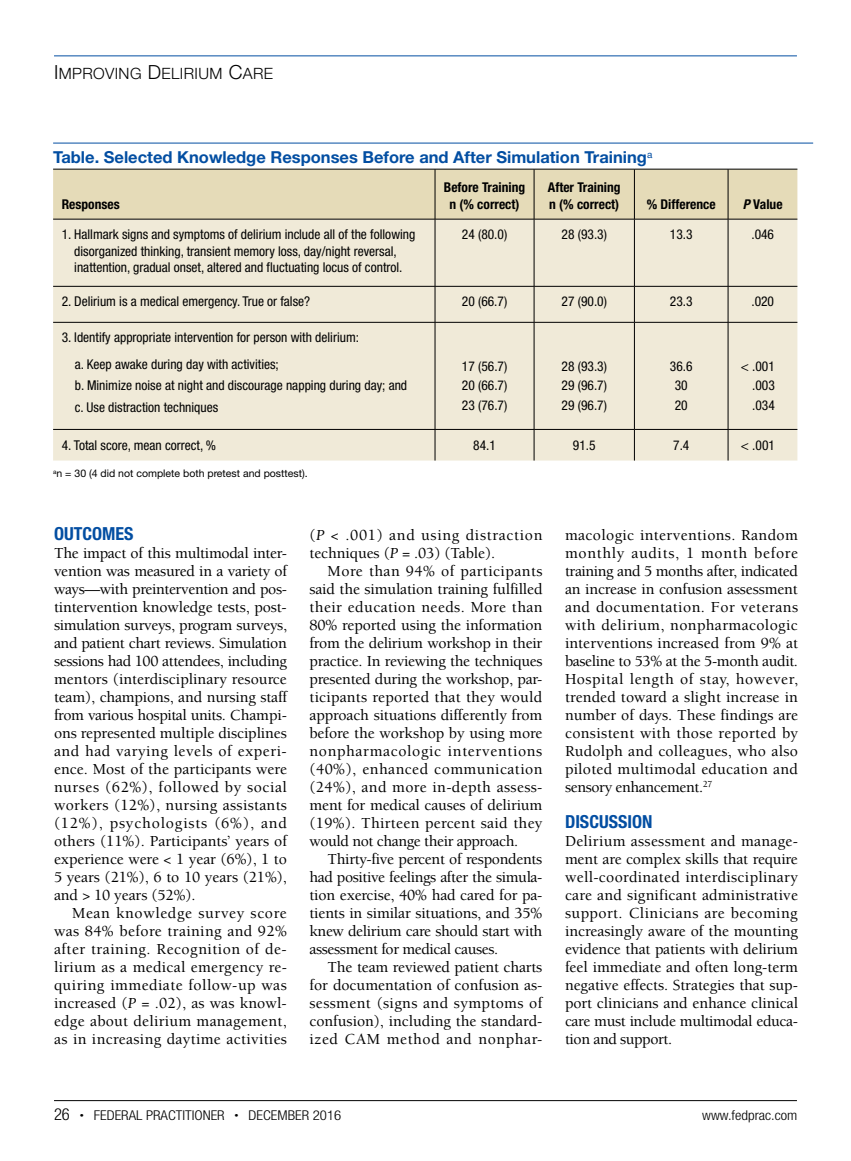
<style>
.page{position:relative;width:851px;height:1161px;background:#fff}
.page>*{position:absolute;margin:0;border:0;box-sizing:border-box;transform-origin:0 0}
.t1{font:700 condensed 18px "Helvetica Neue LT Std";color:#034ea2}
.t2{font:700 16.5px "Helvetica Neue LT Std";color:#034ea2}
.t3{font:500 15.75px/18px "Berkeley Std";letter-spacing:-.005em;color:#000;text-align:justify}
.t4{font:500 15.75px/18px "Berkeley Std";letter-spacing:.04em;color:#000}
.t5{font:15.6px "Helvetica Neue LT Std Lt SC800";letter-spacing:.025em;color:#000}
.t6{font:condensed 13.5px/19.5px "Helvetica Neue LT Std";color:#000;text-align:justify}
.t7{font:700 condensed 13.5px/16.5px "Helvetica Neue LT Std";color:#000;text-align:center}
.t8{font:300 condensed 13.5px "Helvetica Neue LT Std";color:#000;scale:1.1 1}
.t9{font:10.5px "Helvetica Neue LT Std";color:#000}
.s1{font-size:19.5px}
.s2{font-style:italic}
.s3{font-weight:400;font-style:italic}
.s4{font-size:16.5px}
.s5{font-size:7.5px}
</style>
<div class="page">
<hr style="left:54px;top:56px;width:742px;height:1px;background:#034ea2">
<hr style="left:54px;top:1100px;width:742px;height:1px;background:#000">
<hr style="left:53px;top:143px;width:760px;height:1px;background:#034ea2">
<div style="left:53px;top:170px;width:744px;height:49px;background:#e5dbb8"></div>
<div style="left:53px;top:220px;width:744px;height:241px;background:#f0ead8"></div>
<hr style="left:53px;top:169px;width:382px;height:1px;background:#000">
<hr style="left:634px;top:169px;width:94px;height:1px;background:#000">
<hr style="left:728px;top:169px;width:69px;height:1px;background:#000">
<hr style="left:727px;top:169px;width:1px;height:50px;background:#000">
<hr style="left:435px;top:169px;width:99px;height:1px;background:#000">
<hr style="left:435px;top:169px;width:1px;height:50px;background:#000">
<hr style="left:534px;top:169px;width:100px;height:1px;background:#000">
<hr style="left:534px;top:169px;width:1px;height:50px;background:#000">
<hr style="left:634px;top:169px;width:1px;height:50px;background:#000">
<hr style="left:53px;top:219px;width:382px;height:1px;background:#000">
<hr style="left:435px;top:219px;width:99px;height:1px;background:#000">
<hr style="left:435px;top:219px;width:1px;height:67px;background:#000">
<hr style="left:534px;top:219px;width:100px;height:1px;background:#000">
<hr style="left:534px;top:219px;width:1px;height:67px;background:#000">
<hr style="left:634px;top:219px;width:94px;height:1px;background:#000">
<hr style="left:634px;top:219px;width:1px;height:67px;background:#000">
<hr style="left:728px;top:219px;width:69px;height:1px;background:#000">
<hr style="left:727px;top:219px;width:1px;height:67px;background:#000">
<hr style="left:53px;top:286px;width:382px;height:1px;background:#000">
<hr style="left:435px;top:286px;width:99px;height:1px;background:#000">
<hr style="left:435px;top:287px;width:1px;height:35px;background:#000">
<hr style="left:534px;top:286px;width:100px;height:1px;background:#000">
<hr style="left:534px;top:287px;width:1px;height:35px;background:#000">
<hr style="left:634px;top:286px;width:94px;height:1px;background:#000">
<hr style="left:634px;top:287px;width:1px;height:35px;background:#000">
<hr style="left:728px;top:286px;width:69px;height:1px;background:#000">
<hr style="left:727px;top:287px;width:1px;height:35px;background:#000">
<hr style="left:53px;top:322px;width:382px;height:1px;background:#000">
<hr style="left:435px;top:322px;width:99px;height:1px;background:#000">
<hr style="left:435px;top:323px;width:1px;height:106px;background:#000">
<hr style="left:534px;top:322px;width:100px;height:1px;background:#000">
<hr style="left:534px;top:323px;width:1px;height:106px;background:#000">
<hr style="left:634px;top:322px;width:94px;height:1px;background:#000">
<hr style="left:634px;top:323px;width:1px;height:106px;background:#000">
<hr style="left:728px;top:322px;width:69px;height:1px;background:#000">
<hr style="left:727px;top:323px;width:1px;height:106px;background:#000">
<hr style="left:53px;top:429px;width:382px;height:1px;background:#000">
<hr style="left:435px;top:429px;width:99px;height:1px;background:#000">
<hr style="left:435px;top:430px;width:1px;height:31px;background:#000">
<hr style="left:534px;top:429px;width:100px;height:1px;background:#000">
<hr style="left:534px;top:430px;width:1px;height:31px;background:#000">
<hr style="left:634px;top:429px;width:94px;height:1px;background:#000">
<hr style="left:634px;top:430px;width:1px;height:31px;background:#000">
<hr style="left:728px;top:429px;width:69px;height:1px;background:#000">
<hr style="left:727px;top:430px;width:1px;height:31px;background:#000">
<p class="t5" style="left:54px;top:64px;width:221px"><span class="s1">I</span>MPROVING <span class="s1">D</span>ELIRIUM <span class="s1">C</span>ARE</p>
<p class="t2" style="left:53px;top:147px;width:600px">Table. Selected Knowledge Responses Before and After Simulation Training<sup>a</sup></p>
<p class="t7" style="left:62px;top:195px;width:59px">Responses</p>
<p class="t7" style="left:444px;top:179px;width:83px">Before Training n (% correct)</p>
<p class="t7" style="left:548px;top:179px;width:74px;text-align:left">After Training n (% correct)</p>
<p class="t7" style="left:646px;top:195px;width:70px">% Difference</p>
<p class="t7" style="left:742px;top:195px;width:41px"><span class="s2">P</span> Value</p>
<p class="t6" style="left:62px;top:226px;width:355px;line-height:16.5px;text-align:center">1. Hallmark signs and symptoms of delirium include all of the following disorganized thinking, transient memory loss, day/night reversal, inattention, gradual onset, altered and fluctuating locus of control.</p>
<p class="t6" style="left:462px;top:225px;width:47px">24 (80.0)</p>
<p class="t6" style="left:561px;top:225px;width:47px">28 (93.3)</p>
<p class="t6" style="left:670px;top:225px;width:24px">13.3</p>
<p class="t6" style="left:751px;top:225px;width:24px">.046</p>
<p class="t6" style="left:62px;top:292px;width:250px">2. Delirium is a medical emergency. True or false?</p>
<p class="t6" style="left:462px;top:292px;width:47px">20 (66.7)</p>
<p class="t6" style="left:561px;top:292px;width:47px">27 (90.0)</p>
<p class="t6" style="left:670px;top:292px;width:24px">23.3</p>
<p class="t6" style="left:751px;top:292px;width:24px">.020</p>
<p class="t6" style="left:75px;top:324px;width:286px;line-height:27px;text-indent:-13px">3. Identify appropriate intervention for person with delirium: a. Keep awake during day with activities;</p>
<p class="t6" style="left:75px;top:375px;width:334px;line-height:21px">b. Minimize noise at night and discourage napping during day; and c. Use distraction techniques</p>
<p class="t6" style="left:462px;top:356px;width:47px">17 (56.7)<br>20 (66.7)<br>23 (76.7)</p>
<p class="t6" style="left:561px;top:356px;width:47px">28 (93.3)<br>29 (96.7)<br>29 (96.7)</p>
<p class="t6" style="left:670px;top:356px;width:24px;text-align:center">36.6<br>30<br>20</p>
<p class="t6" style="left:752px;top:356px;width:24px;text-indent:-11px">&lt; .001 .003 .034</p>
<p class="t6" style="left:62px;top:435px;width:156px">4. Total score, mean correct, %</p>
<p class="t6" style="left:473px;top:435px;width:24px">84.1</p>
<p class="t6" style="left:573px;top:435px;width:24px">91.5</p>
<p class="t6" style="left:673px;top:435px;width:18px">7.4</p>
<p class="t6" style="left:741px;top:435px;width:36px">&lt; .001</p>
<p class="t9" style="left:53px;top:467px;width:256px"><sup>a</sup>n = 30 (4 did not complete both pretest and posttest).</p>
<p class="t1" style="left:54px;top:523px;width:81px">OUTCOMES</p>
<p class="t3" style="left:54px;top:544px;width:234px">The impact of this multimodal inter&shy;vention was measured in a variety of ways—with preintervention and pos&shy;tintervention knowledge tests, post&shy;simulation surveys, program surveys, and patient chart reviews. Simulation sessions had 100 attendees, including mentors (interdisciplinary resource team), champions, and nursing staff from various hospital units. Champi&shy;ons represented multiple disciplines and had varying levels of experi&shy;ence. Most of the participants were nurses (62%), followed by social workers (12%), nursing assistants (12%), psychologists (6%), and others (11%). Participants’ years of experience were &lt; 1 year (6%), 1 to 5 years (21%), 6 to 10 years (21%), and &gt; 10 years (52%).</p>
<p class="t3" style="left:54px;top:904px;width:234px;text-indent:18px">Mean knowledge survey score was 84% before training and 92% after training. Recognition of de&shy;lirium as a medical emergency re&shy;quiring immediate follow-up was increased (<span class="s3">P</span> = .02), as was knowl&shy;edge about delirium management, as in increasing daytime activities</p>
<p class="t4" style="left:309px;top:526px;width:234px">(<span class="s3">P</span> &lt; .001) and using distraction techniques (<span class="s3">P</span> = .03) (Table).</p>
<p class="t3" style="left:309px;top:562px;width:234px;text-indent:18px">More than 94% of participants said the simulation training fulfilled their education needs. More than 80% reported using the information from the delirium workshop in their practice. In reviewing the techniques presented during the workshop, par&shy;ticipants reported that they would approach situations differently from before the workshop by using more nonpharmacologic interventions (40%), enhanced communication (24%), and more in-depth assess&shy;ment for medical causes of delirium (19%). Thirteen percent said they would not change their approach.</p>
<p class="t3" style="left:309px;top:850px;width:234px;text-indent:18px">Thirty-five percent of respondents had positive feelings after the simula&shy;tion exercise, 40% had cared for pa&shy;tients in similar situations, and 35% knew delirium care should start with assessment for medical causes.</p>
<p class="t3" style="left:309px;top:958px;width:234px;text-indent:18px">The team reviewed patient charts for documentation of confusion as&shy;sessment (signs and symptoms of confusion), including the standard&shy;ized CAM method and nonphar-</p>
<p class="t3" style="left:565px;top:526px;width:234px">macologic interventions. Random monthly audits, 1 month before training and 5 months after, indicated an increase in confusion assessment and documentation. For veterans with delirium, nonpharmacologic interventions increased from 9% at baseline to 53% at the 5-month audit.<br>Hospital length of stay, however, trended toward a slight increase in number of days. These findings are consistent with those reported by Rudolph and colleagues, who also piloted multimodal education and sensory enhancement.<sup>27</sup></p>
<p class="t1" style="left:565px;top:811px;width:89px">DISCUSSION</p>
<p class="t3" style="left:565px;top:832px;width:234px">Delirium assessment and manage&shy;ment are complex skills that require well-coordinated interdisciplinary care and significant administrative support. Clinicians are becoming increasingly aware of the mounting evidence that patients with delirium feel immediate and often long-term negative effects. Strategies that sup&shy;port clinicians and enhance clinical care must include multimodal educa&shy;tion and support.</p>
<p class="t8" style="left:54px;top:1107px;width:262px"><span class="s4">26</span> <span class="s5">•</span> FEDERAL PRACTITIONER <span class="s5">•</span> DECEMBER 2016</p>
<p class="t8" style="left:702px;top:1107px;width:88px">www.fedprac.com</p>
</div>
